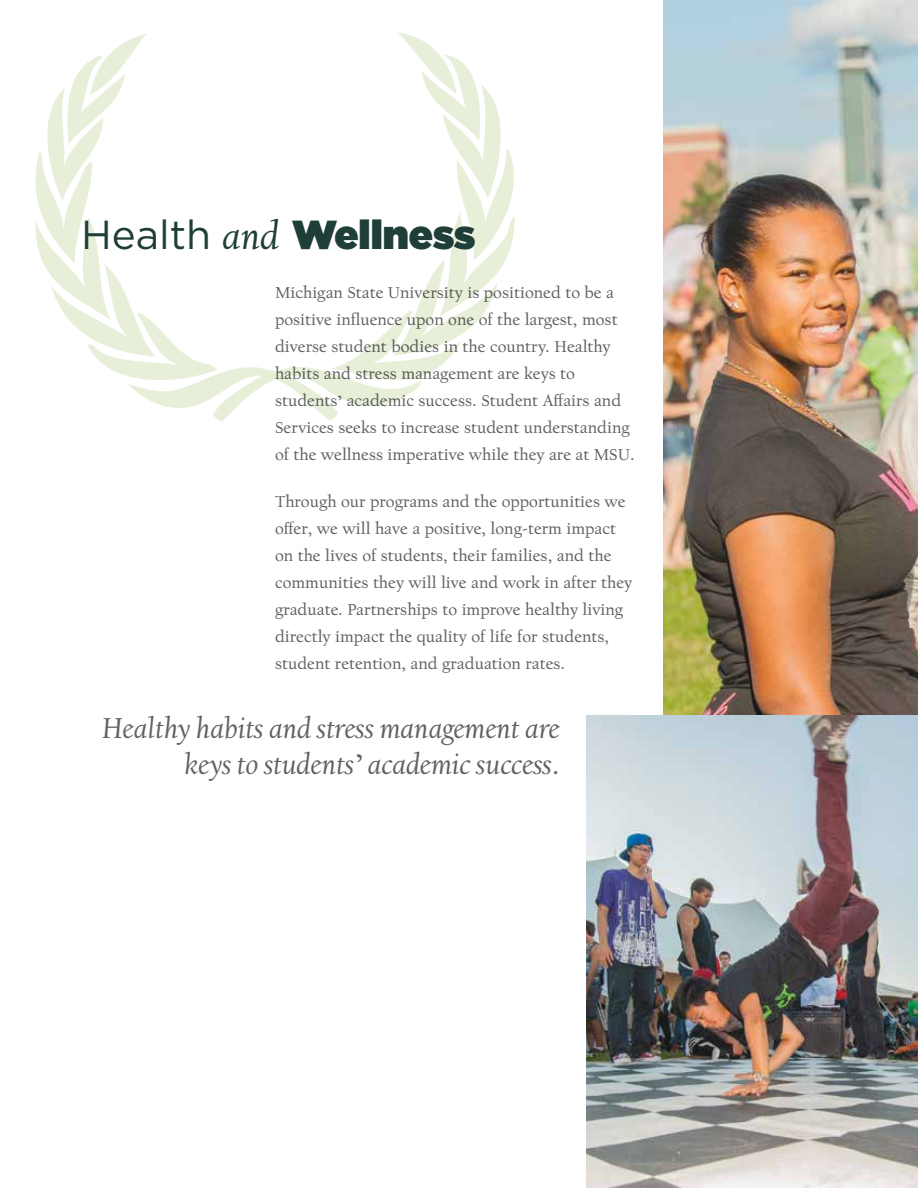
<style>
.page{position:relative;width:918px;height:1188px;background:#fff}
.page>*{position:absolute;margin:0;border:0;box-sizing:border-box;transform-origin:0 0}
.t1{font:900 40.5px "Gotham";color:#1e3e37}
.t2{font:italic 30px/36px "Californian FB Text";color:#616362;text-align:right}
.t3{font:16.5px/27px "Californian FB Text";color:#5f6060}
.s1{font-weight:400}
.s2{font-family:"Californian FB Text";font-weight:400;font-style:italic}
</style>
<div class="page">
<svg style="left:35px;top:32px;width:480px;height:390px"></svg>
<img style="left:663px;top:0;width:255px;height:716px">
<img style="left:587px;top:716px;width:331px;height:472px">
<h1 class="t1" style="left:81px;top:206px;width:396px"><span class="s1">Health</span> <span class="s2">and</span> Wellness</h1>
<p class="t3" style="left:275px;top:280px;width:361px">Michigan State University is positioned to be a positive influence upon one of the largest, most diverse student bodies in the country. Healthy habits and stress management are keys to students’ academic success. Student Affairs and Services seeks to increase student understanding of the wellness imperative while they are at MSU.</p>
<p class="t3" style="left:275px;top:489px;width:359px">Through our programs and the opportunities we offer, we will have a positive, long-term impact on the lives of students, their families, and the communities they will live and work in after they graduate. Partnerships to improve healthy living directly impact the quality of life for students, student retention, and graduation rates.</p>
<h2 class="t2" style="left:102px;top:711px;width:460px">Healthy habits and stress management are keys to students’ academic success.</h2>
</div>
